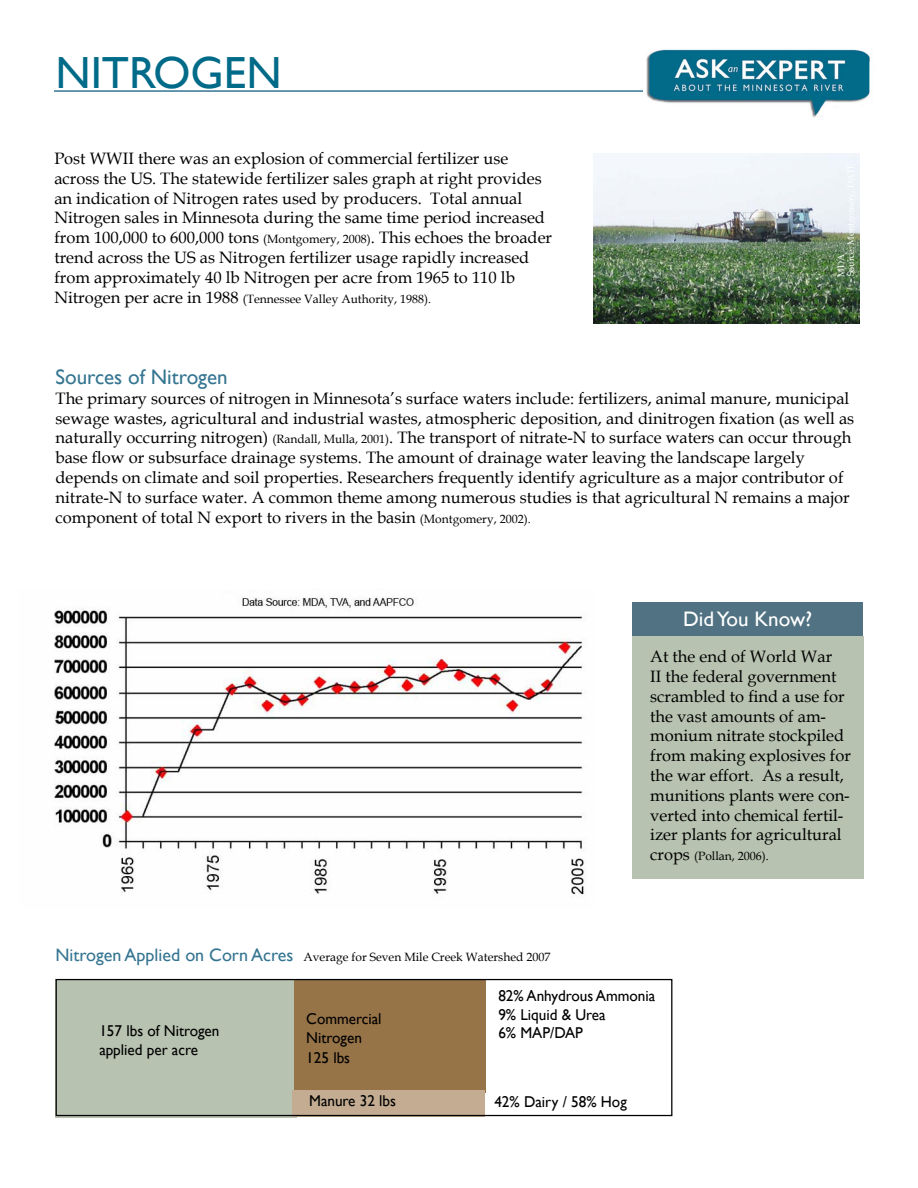
<style>
.page{position:relative;width:918px;height:1188px;background:#fff}
.page>*{position:absolute;margin:0;border:0;box-sizing:border-box;transform-origin:0 0}
.t1{font:45px "Gill Sans";color:#006a89}
.t2{font:21px "Gill Sans";color:#357591}
.t3{font:21px "Gill Sans";color:#fff}
.t4{font:16.5px/19.8px "Book Antiqua";color:#000}
.t5{font:15.75px/18.8px "Gill Sans";color:#000}
.t6{font:12px "Book Antiqua";color:#000}
.t7{font:9px "Book Antiqua";color:#fff}
.s1{font-size:12px}
.s2{font-size:16.5px}
.s3{font-family:"Gill Sans";font-size:18px;color:#357591}
</style>
<div class="page">
<hr style="left:54px;top:90px;width:805px;height:2px;background:#357591">
<img style="left:643px;top:49px;width:227px;height:69px">
<img style="left:54px;top:597px;width:532px;height:298px">
<div style="left:632px;top:636px;width:232px;height:243px;background:#b7c2b0"></div>
<div style="left:632px;top:603px;width:231px;height:33px;background:#507282"></div>
<div style="left:56px;top:979px;width:241px;height:138px;background:#b7c2b0"></div>
<div style="left:294px;top:979px;width:191px;height:114px;background:#977348"></div>
<div style="left:293px;top:1091px;width:192px;height:26px;background:#c3ac91"></div>
<img style="left:594px;top:153px;width:265px;height:171px">
<div style="left:56px;top:979px;width:616px;height:137px;border:1px solid #000"></div>
<h1 class="t1" style="left:56px;top:47px;width:228px">NITROGEN</h1>
<p class="t4" style="left:54px;top:148px;width:499px">Post WWII there was an explosion of commercial fertilizer use across the US. The statewide fertilizer sales graph at right provides an indication of Nitrogen rates used by producers. Total annual Nitrogen sales in Minnesota during the same time period increased from 100,000 to 600,000 tons <span class="s1">(Montgomery, 2008)</span>. This echoes the broader trend across the US as Nitrogen fertilizer usage rapidly increased from approximately 40 lb Nitrogen per acre from 1965 to 110 lb</p>
<p class="t6" style="left:54px;top:290px;width:378px"><span class="s2">Nitrogen per acre in 1988</span> (Tennessee Valley Authority, 1988).</p>
<p class="t7" style="left:835px;top:277px;width:24px;rotate:-90deg">MDA</p>
<p class="t2" style="left:56px;top:365px;width:174px">Sources of Nitrogen</p>
<p class="t4" style="left:56px;top:388px;width:800px">The primary sources of nitrogen in Minnesota’s surface waters include: fertilizers, animal manure, municipal sewage wastes, agricultural and industrial wastes, atmospheric deposition, and dinitrogen fixation (as well as naturally occurring nitrogen) <span class="s1">(Randall, Mulla, 2001)</span>. The transport of nitrate-N to surface waters can occur through base flow or subsurface drainage systems. The amount of drainage water leaving the landscape largely depends on climate and soil properties. Researchers frequently identify agriculture as a major contributor of nitrate-N to surface water. A common theme among numerous studies is that agricultural N remains a major component of total N export to rivers in the basin <span class="s1">(Montgomery, 2002).</span></p>
<p class="t3" style="left:683px;top:607px;width:131px">Did You Know?</p>
<p class="t6" style="left:56px;top:949px;width:496px"><span class="s3">Nitrogen Applied on Corn Acres</span> Average for Seven Mile Creek Watershed 2007</p>
<p class="t4" style="left:650px;top:646px;width:202px">At the end of World War<br>II the federal government scrambled to find a use for the vast amounts of am&shy;monium nitrate stockpiled from making explosives for the war effort. As a result, munitions plants were con&shy;verted into chemical fertil&shy;izer plants for agricultural</p>
<p class="t6" style="left:650px;top:848px;width:120px"><span class="s2">crops</span> (Pollan, 2006).</p>
<p class="t5" style="left:99px;top:1022px;width:122px">157 lbs of Nitrogen applied per acre</p>
<p class="t5" style="left:306px;top:1009px;width:77px;line-height:19.6px">Commercial<br>Nitrogen<br>125 lbs</p>
<p class="t5" style="left:309px;top:1092px;width:88px">Manure 32 lbs</p>
<p class="t5" style="left:498px;top:986px;width:159px">82% Anhydrous Ammonia<br>9% Liquid &amp; Urea<br>6% MAP/DAP</p>
<p class="t5" style="left:494px;top:1093px;width:134px">42% Dairy / 58% Hog</p>
</div>
